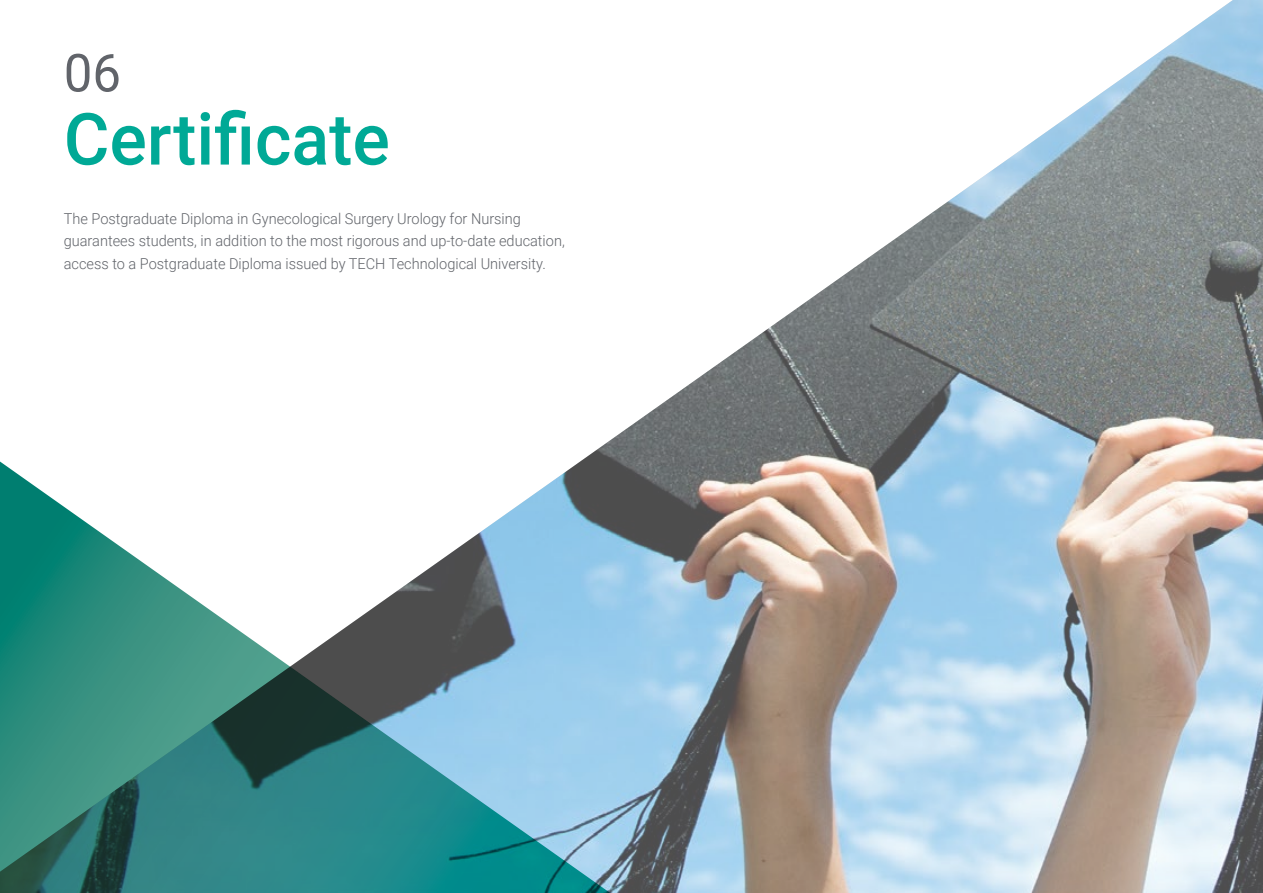
<style>
.page{position:relative;width:1263px;height:893px;background:#fff}
.page>*{position:absolute;margin:0;border:0;box-sizing:border-box;transform-origin:0 0}
.t1{font:500 72px "Roboto";color:#00a996}
.t2{font:52.5px "Roboto";color:#61646a}
.t3{font:300 15px/22.5px "Roboto";color:#61646a}
</style>
<div class="page">
<img style="left:602px;top:0;width:661px;height:893px">
<svg style="left:0;top:446px;width:640px;height:447px"></svg>
<h2 class="t2" style="left:64px;top:36px;width:59px">06</h2>
<h1 class="t1" style="left:64px;top:89px;width:328px">Certificate</h1>
<p class="t3" style="left:64px;top:207px;width:502px">The Postgraduate Diploma in Gynecological Surgery Urology for Nursing guarantees students, in addition to the most rigorous and up-to-date education, access to a Postgraduate Diploma issued by TECH Technological University.</p>
</div>
